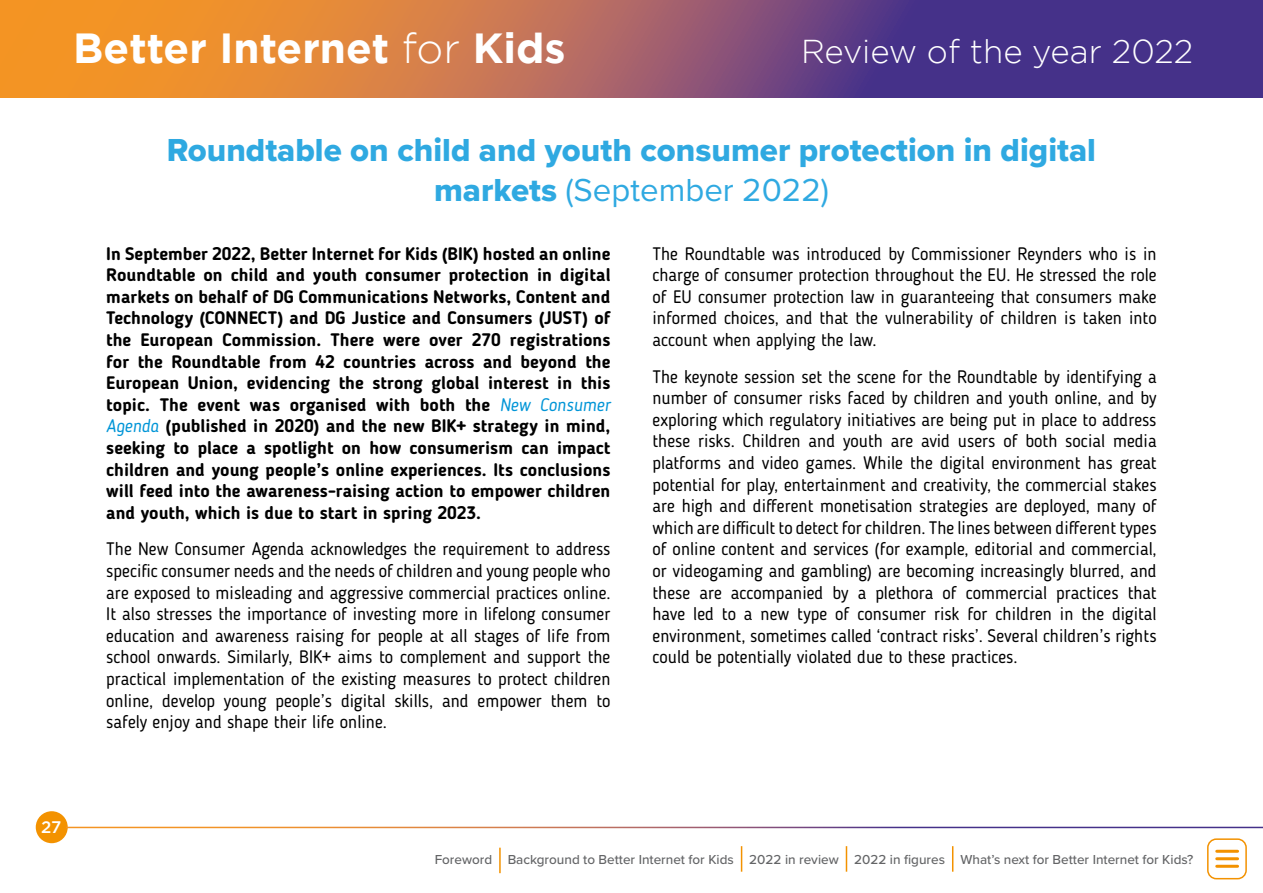
<style>
.page{position:relative;width:1263px;height:893px;background:#fff}
.page>*{position:absolute;margin:0;border:0;box-sizing:border-box;transform-origin:0 0}
.t1{font:700 42px "Gotham";color:#fff}
.t2{font:33px/39.6px "Proxima Nova Extrabld";color:#2fa9e1;text-align:center}
.t3{font:300 33px "Gotham";color:#fff}
.Paragraph{font:18px/21.6px "Blogger Sans";color:#000;text-align:justify}
.Paragraph-2{font:700 18px/21.6px "Blogger Sans";color:#000;text-align:justify}
.t4{font:500 16.8px "Gotham";color:#fff}
.t5{font:500 13.5px "Proxima Nova";color:#646567}
.s1{font-weight:300}
.s2{font-family:"Proxima Nova"}
.s3{font-weight:400;font-style:italic;color:#0095d7}
</style>
<div class="page">
<svg style="left:0;top:0;width:1263px;height:98px;background:#9c6061"></svg>
<div style="left:36px;top:811px;width:32px;height:32px;background:#f39200;border-radius:50%"></div>
<hr style="left:66px;top:827px;width:1197px;height:1px;background:#fff">
<div style="left:1207px;top:838px;width:40px;height:41px;border:2px solid #f39200;border-radius:9px"></div>
<hr style="left:1217px;top:850px;width:20px;height:3px;background:#f39200">
<hr style="left:1217px;top:857px;width:20px;height:3px;background:#f39200">
<hr style="left:1217px;top:865px;width:20px;height:3px;background:#f39200">
<hr style="left:499px;top:848px;width:2px;height:25px;background:#f39200">
<svg style="left:741px;top:846px;width:1px;height:26px"></svg>
<svg style="left:846px;top:846px;width:1px;height:26px"></svg>
<svg style="left:952px;top:846px;width:1px;height:26px"></svg>
<h1 class="t1" style="left:73px;top:20px;width:494px">Better Internet <span class="s1">for</span> Kids</h1>
<h2 class="t3" style="left:801px;top:30px;width:394px">Review of the year 2022</h2>
<h2 class="t2" style="left:167px;top:130px;width:930px">Roundtable on child and youth consumer protection in digital markets <span class="s2">(September 2022)</span></h2>
<p class="Paragraph-2" style="left:106px;top:242px;width:506px">In September 2022, Better Internet for Kids (BIK) hosted an online Roundtable on child and youth consumer protection in digital markets on behalf of DG Communications Networks, Content and Technology (CONNECT) and DG Justice and Consumers (JUST) of the European Commission. There were over 270 registrations for the Roundtable from 42 countries across and beyond the European Union, evidencing the strong global interest in this topic. The event was organised with both the <span class="s3">New Consumer Agenda</span> (published in 2020) and the new BIK+ strategy in mind, seeking to place a spotlight on how consumerism can impact children and young people’s online experiences. Its conclusions will feed into the awareness-raising action to empower children and youth, which is due to start in spring 2023.</p>
<p class="Paragraph" style="left:106px;top:538px;width:506px">The New Consumer Agenda acknowledges the requirement to address specific consumer needs and the needs of children and young people who are exposed to misleading and aggressive commercial practices online.<br>It also stresses the importance of investing more in lifelong consumer education and awareness raising for people at all stages of life from school onwards. Similarly, BIK+ aims to complement and support the practical implementation of the existing measures to protect children online, develop young people’s digital skills, and empower them to safely enjoy and shape their life online.</p>
<p class="Paragraph" style="left:652px;top:242px;width:506px">The Roundtable was introduced by Commissioner Reynders who is in charge of consumer protection throughout the EU. He stressed the role of EU consumer protection law in guaranteeing that consumers make informed choices, and that the vulnerability of children is taken into account when applying the law.</p>
<p class="Paragraph" style="left:652px;top:365px;width:506px">The keynote session set the scene for the Roundtable by identifying a number of consumer risks faced by children and youth online, and by exploring which regulatory initiatives are being put in place to address these risks. Children and youth are avid users of both social media platforms and video games. While the digital environment has great potential for play, entertainment and creativity, the commercial stakes are high and different monetisation strategies are deployed, many of which are difficult to detect for children. The lines between different types of online content and services (for example, editorial and commercial, or videogaming and gambling) are becoming increasingly blurred, and these are accompanied by a plethora of commercial practices that have led to a new type of consumer risk for children in the digital environment, sometimes called ‘contract risks’. Several children’s rights could be potentially violated due to these practices.</p>
<p class="t4" style="left:41px;top:816px;width:22px">27</p>
<p class="t5" style="left:435px;top:850px;width:760px">Foreword Background to Better Internet for Kids 2022 in review 2022 in figures What’s next for Better Internet for Kids?</p>
</div>
